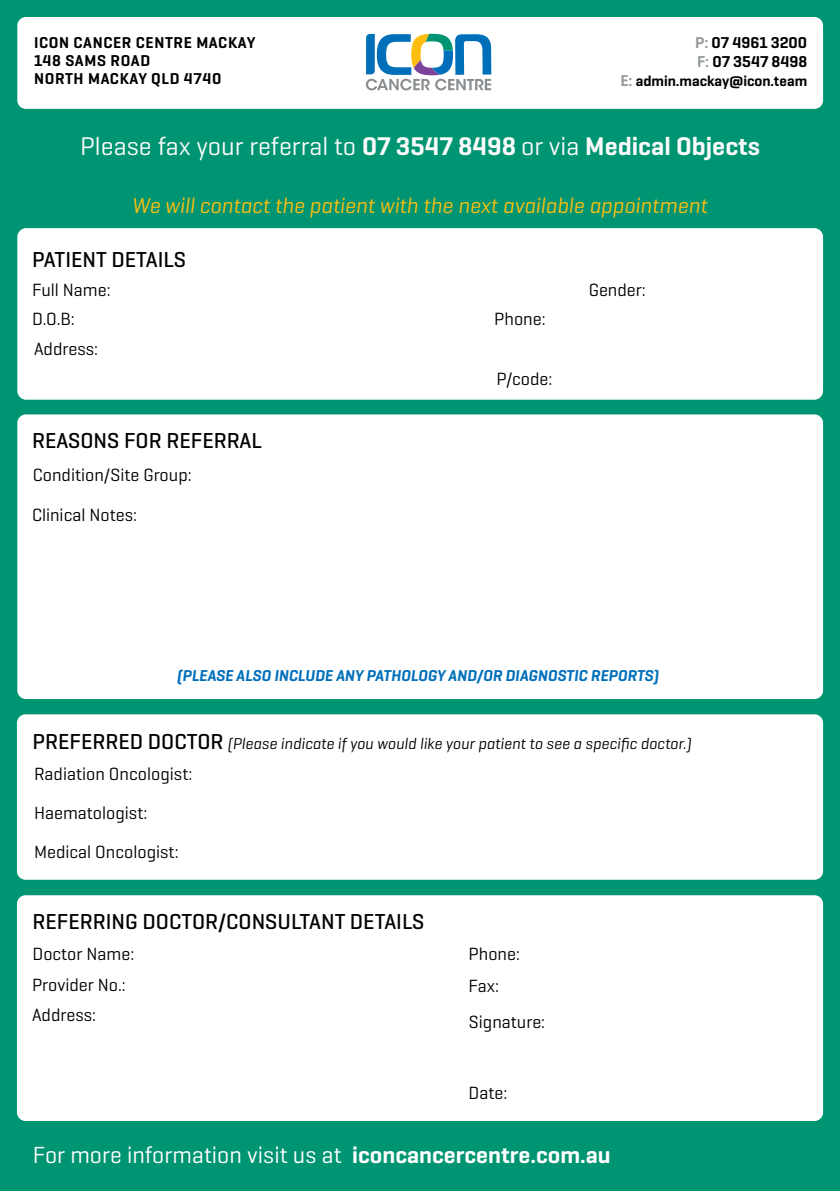
<style>
.page{position:relative;width:840px;height:1191px;background:#fff}
.page>*{position:absolute;margin:0;border:0;box-sizing:border-box;transform-origin:0 0}
.t1{font:26px "Geogrotesque";color:#fbfbfb}
.t2{font:23.6px "Geogrotesque";color:#fff}
.t3{font:500 22px "Geogrotesque";color:#000}
.t4{font:italic 22px "Geogrotesque";color:#febe10}
.t5{font:18px/30.8px "Geogrotesque";color:#000}
.t6{font:italic 16px "Geogrotesque";color:#000}
.t7{font:italic 600 16px "Geogrotesque";color:#006fba}
.t8{font:600 16px/18px "Geogrotesque";letter-spacing:.04em;color:#000}
.t9{font:600 16px/19.2px "Geogrotesque";color:#000}
.t10{font:600 15px "Geogrotesque";color:#000}
.s1{color:#95999c}
.s2{font-size:16px;color:#95999c}
.s3{font-weight:600}
.s4{font-weight:500;font-style:normal;font-size:22px}
</style>
<div class="page">
<div style="left:0;top:0;width:839px;height:1191px;background:#009572"></div>
<div style="left:17px;top:228px;width:805px;height:172px;background:#fff;border-radius:9px"></div>
<div style="left:17px;top:414px;width:805px;height:285px;background:#fff;border-radius:9px"></div>
<div style="left:17px;top:895px;width:805px;height:226px;background:#fff;border-radius:9px"></div>
<div style="left:17px;top:17px;width:805px;height:92px;background:#fff;border-radius:9px"></div>
<svg style="left:365px;top:34px;width:126px;height:56px"></svg>
<div style="left:17px;top:714px;width:805px;height:165px;background:#fff;border-radius:9px"></div>
<p class="t8" style="left:34px;top:33px;width:223px">ICON CANCER CENTRE MACKAY<br>148 SAMS ROAD<br>NORTH MACKAY QLD 4740</p>
<p class="t9" style="left:694px;top:32px;width:113px"><span class="s1">P:</span> 07 4961 3200<br><span class="s1">F:</span> 07 3547 8498</p>
<p class="t10" style="left:620px;top:72px;width:188px"><span class="s2">E:</span> admin.mackay@icon.team</p>
<h1 class="t1" style="left:80px;top:130px;width:681px">Please fax your referral to <span class="s3">07 3547 8498</span> or via <span class="s3">Medical Objects</span></h1>
<p class="t4" style="left:132px;top:192px;width:576px">We will contact the patient with the next available appointment</p>
<p class="t3" style="left:32px;top:246px;width:155px">PATIENT DETAILS</p>
<p class="t5" style="left:32px;top:274px;width:80px">Full Name:</p>
<p class="t5" style="left:32px;top:303px;width:44px">D.O.B:</p>
<p class="t5" style="left:34px;top:333px;width:66px">Address:</p>
<p class="t3" style="left:32px;top:426px;width:231px">REASONS FOR REFERRAL</p>
<p class="t5" style="left:33px;top:459px;width:160px">Condition/Site Group:</p>
<p class="t5" style="left:32px;top:498px;width:106px">Clinical Notes:</p>
<p class="t5" style="left:494px;top:303px;width:53px">Phone:</p>
<p class="t5" style="left:496px;top:363px;width:57px">P/code:</p>
<p class="t5" style="left:588px;top:274px;width:59px">Gender:</p>
<p class="t7" style="left:177px;top:666px;width:483px">(PLEASE ALSO INCLUDE ANY PATHOLOGY AND/OR DIAGNOSTIC REPORTS)</p>
<p class="t6" style="left:33px;top:733px;width:660px"><span class="s4">PREFERRED DOCTOR</span> (Please indicate if you would like your patient to see a specific doctor.)</p>
<p class="t5" style="left:34px;top:758px;width:160px">Radiation Oncologist:</p>
<p class="t5" style="left:34px;top:797px;width:115px">Haematologist:</p>
<p class="t5" style="left:34px;top:836px;width:146px">Medical Oncologist:</p>
<p class="t3" style="left:33px;top:907px;width:393px">REFERRING DOCTOR/CONSULTANT DETAILS</p>
<p class="t5" style="left:32px;top:938px;width:104px">Doctor Name:<br>Provider No.:</p>
<p class="t5" style="left:32px;top:999px;width:66px">Address:</p>
<p class="t5" style="left:468px;top:937px;width:53px">Phone:</p>
<p class="t5" style="left:468px;top:969px;width:32px">Fax:</p>
<p class="t5" style="left:468px;top:1006px;width:78px">Signature:</p>
<p class="t5" style="left:468px;top:1077px;width:40px">Date:</p>
<h2 class="t2" style="left:33px;top:1140px;width:579px">For more information visit us at <span class="s3">iconcancercentre.com.au</span></h2>
</div>
